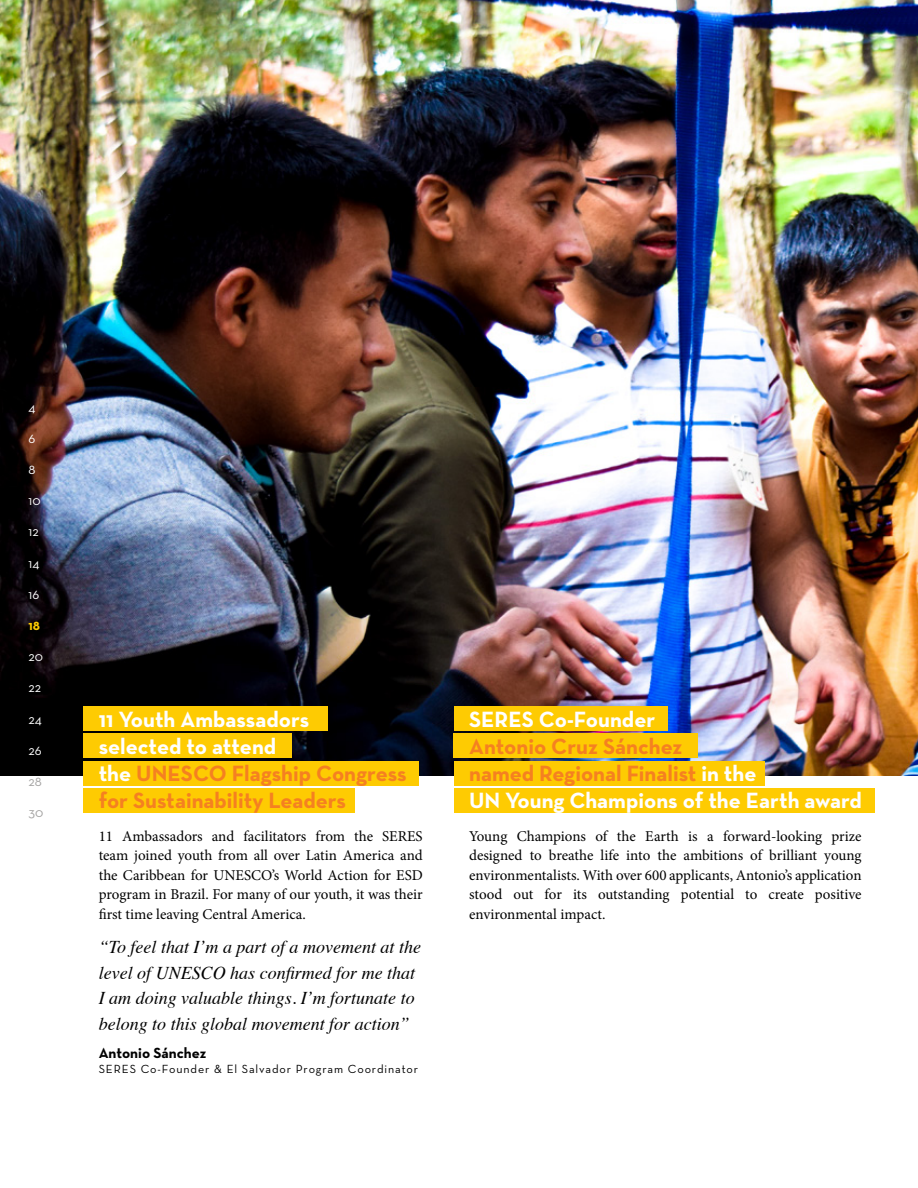
<style>
.page{position:relative;width:918px;height:1188px;background:#fff}
.page>*{position:absolute;margin:0;border:0;box-sizing:border-box;transform-origin:0 0}
.t1{font:700 22.5px/27px "Neutra Text";color:#f58021}
.t2{font:700 22.5px "Neutra Text";color:#fff}
.t3{font:italic 18px/25.5px "Times";color:#000}
.t4{font:15px/19.5px "Minion Pro";color:#000;text-align:justify}
.t5{font:700 15px "Neutra Text";color:#000}
.t6{font:13.5px "Neutra Text";color:#fff}
.t7{font:13.5px "Neutra Text";color:#a4a3a2}
.t8{font:700 13.5px "Neutra Text";color:#fecb02}
.t9{font:12px "Neutra Text";letter-spacing:.075em;color:#000}
.s1{color:#fff}
</style>
<div class="page">
<img style="left:0;top:0;width:918px;height:776px">
<div style="left:83px;top:706px;width:245px;height:25px;background:#fecb02"></div>
<div style="left:454px;top:706px;width:214px;height:25px;background:#fecb02"></div>
<div style="left:83px;top:734px;width:209px;height:24px;background:#fecb02"></div>
<div style="left:454px;top:734px;width:244px;height:24px;background:#fecb02"></div>
<div style="left:83px;top:761px;width:336px;height:24px;background:#fecb02"></div>
<div style="left:454px;top:761px;width:310px;height:24px;background:#fecb02"></div>
<div style="left:83px;top:789px;width:272px;height:24px;background:#fecb02"></div>
<div style="left:454px;top:789px;width:420px;height:24px;background:#fecb02"></div>
<p class="t6" style="left:28px;top:399px;width:9px">4</p>
<p class="t6" style="left:28px;top:430px;width:8px">6</p>
<p class="t6" style="left:28px;top:461px;width:9px">8</p>
<p class="t6" style="left:28px;top:492px;width:14px">10</p>
<p class="t6" style="left:28px;top:524px;width:12px">12</p>
<p class="t6" style="left:28px;top:555px;width:12px">14</p>
<p class="t6" style="left:28px;top:586px;width:12px">16</p>
<p class="t8" style="left:28px;top:617px;width:13px">18</p>
<p class="t6" style="left:28px;top:648px;width:16px">20</p>
<p class="t6" style="left:28px;top:680px;width:14px">22</p>
<p class="t6" style="left:28px;top:711px;width:15px">24</p>
<p class="t6" style="left:28px;top:742px;width:15px">26</p>
<p class="t7" style="left:28px;top:773px;width:15px">28</p>
<p class="t7" style="left:28px;top:804px;width:16px">30</p>
<h1 class="t1" style="left:99px;top:705px;width:310px"><span class="s1">11 Youth Ambassadors<br>selected to attend<br>the</span> UNESCO Flagship Congress for Sustainability Leaders</h1>
<h1 class="t2" style="left:469px;top:705px;width:188px">SERES Co-Founder</h1>
<h1 class="t1" style="left:469px;top:732px;width:394px">Antonio Cruz Sánchez<br>named Regional Finalist <span class="s1">in the<br>UN Young Champions of the Earth award</span></h1>
<p class="t4" style="left:99px;top:826px;width:326px">11 Ambassadors and facilitators from the SERES team joined youth from all over Latin America and the Caribbean for UNESCO’s World Action for ESD program in Brazil. For many of our youth, it was their first time leaving Central America.</p>
<p class="t3" style="left:99px;top:933px;width:324px">“To feel that I’m a part of a movement at the level of UNESCO has confirmed for me that I am doing valuable things. I’m fortunate to belong to this global movement for action”</p>
<p class="t5" style="left:99px;top:1044px;width:109px">Antonio Sánchez</p>
<p class="t9" style="left:99px;top:1061px;width:321px">SERES Co-Founder &amp; El Salvador Program Coordinator</p>
<p class="t4" style="left:469px;top:826px;width:394px">Young Champions of the Earth is a forward-looking prize designed to breathe life into the ambitions of brilliant young environmentalists. With over 600 applicants, Antonio’s application stood out for its outstanding potential to create positive environmental impact.</p>
</div>
